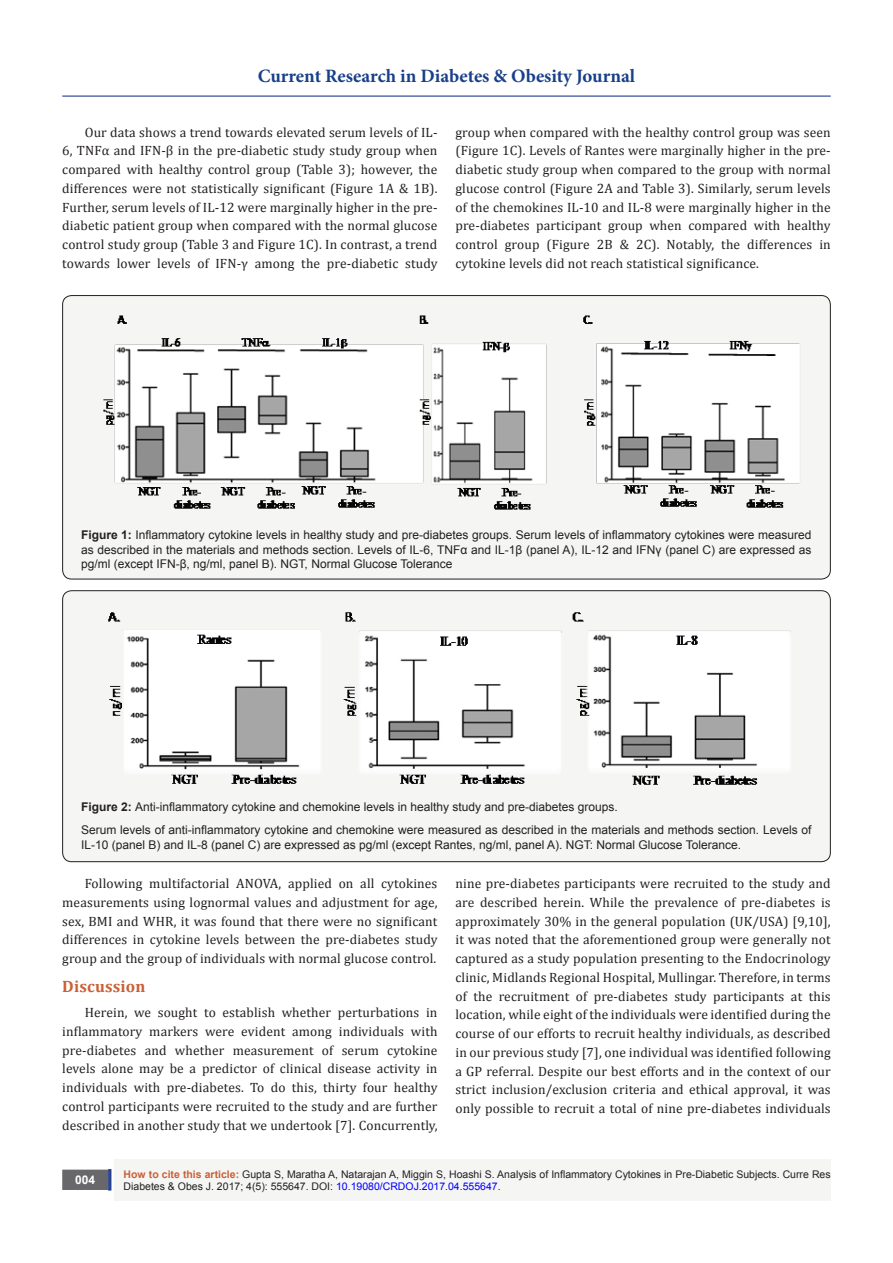
<style>
.page{position:relative;width:893px;height:1263px;background:#fff}
.page>*{position:absolute;margin:0;border:0;box-sizing:border-box;transform-origin:0 0}
.t1{font:700 18.9px "Minion Pro";color:#183f89}
.t2{font:700 16.5px "Cambria";letter-spacing:.01em;color:#ca6035}
.t3{font:13.5px/18.8px "Cambria";letter-spacing:.01em;color:#231f20;text-align:justify}
.t4{font:12px/14.4px "Arial";color:#231f20;text-align:justify}
.t5{font:700 12px "Arial";color:#fff}
.t6{font:10.5px/12.6px "Arial";color:#231f20}
.s1{font-weight:700}
.s2{font-weight:700;color:#ca6035}
.s3{color:#00f}
</style>
<div class="page">
<div style="left:115px;top:1160px;width:716px;height:41px;background:#f5f5f4"></div>
<div style="left:63px;top:1170px;width:44px;height:19px;background:#68676a"></div>
<div style="left:62px;top:1169px;width:46px;height:21px;border:2px solid #68676a"></div>
<div style="left:108px;top:1169px;width:3px;height:21px;background:#1c6d90;border:2px solid #253f8e"></div>
<hr style="left:62px;top:96px;width:769px;height:1px;background:#253f8e">
<div style="left:63px;top:296px;width:767px;height:283px;background:#f5f5f4;border-radius:9px"></div>
<img style="left:103px;top:315px;width:697px;height:195px">
<div style="left:63px;top:591px;width:767px;height:271px;background:#f5f5f4;border-radius:9px"></div>
<img style="left:108px;top:612px;width:683px;height:173px">
<h1 class="t1" style="left:258px;top:63px;width:379px">Current Research in Diabetes &amp; Obesity Journal</h1>
<p class="t3" style="left:62px;top:122px;width:377px;text-indent:22px">Our data shows a trend towards elevated serum levels of IL-6, TNFα and IFN-β in the pre-diabetic study study group when compared with healthy control group (Table 3); however, the differences were not statistically significant (Figure 1A &amp; 1B).<br>Further, serum levels of IL-12 were marginally higher in the pre&shy;diabetic patient group when compared with the normal glucose control study group (Table 3 and Figure 1C). In contrast, a trend towards lower levels of IFN-γ among the pre-diabetic study</p>
<p class="t3" style="left:455px;top:122px;width:377px">group when compared with the healthy control group was seen (Figure 1C). Levels of Rantes were marginally higher in the pre&shy;diabetic study group when compared to the group with normal glucose control (Figure 2A and Table 3). Similarly, serum levels of the chemokines IL-10 and IL-8 were marginally higher in the pre-diabetes participant group when compared with healthy control group (Figure 2B &amp; 2C). Notably, the differences in cytokine levels did not reach statistical significance.</p>
<p class="t4" style="left:81px;top:528px;width:732px"><span class="s1">Figure 1:</span> Inflammatory cytokine levels in healthy study and pre-diabetes groups. Serum levels of inflammatory cytokines were measured as described in the materials and methods section. Levels of IL-6, TNFα and IL-1β (panel A), IL-12 and IFNγ (panel C) are expressed as pg/ml (except IFN-β, ng/ml, panel B). NGT, Normal Glucose Tolerance</p>
<p class="t4" style="left:81px;top:795px;width:732px;line-height:23.4px"><span class="s1">Figure 2:</span> Anti-inflammatory cytokine and chemokine levels in healthy study and pre-diabetes groups.<br>Serum levels of anti-inflammatory cytokine and chemokine were measured as described in the materials and methods section. Levels of</p>
<p class="t4" style="left:81px;top:837px;width:662px">IL-10 (panel B) and IL-8 (panel C) are expressed as pg/ml (except Rantes, ng/ml, panel A). NGT: Normal Glucose Tolerance.</p>
<p class="t3" style="left:62px;top:874px;width:377px;text-indent:22px">Following multifactorial ANOVA, applied on all cytokines measurements using lognormal values and adjustment for age, sex, BMI and WHR, it was found that there were no significant differences in cytokine levels between the pre-diabetes study group and the group of individuals with normal glucose control.</p>
<p class="t2" style="left:62px;top:975px;width:85px">Discussion</p>
<p class="t3" style="left:62px;top:1003px;width:377px;text-indent:22px">Herein, we sought to establish whether perturbations in inflammatory markers were evident among individuals with pre-diabetes and whether measurement of serum cytokine levels alone may be a predictor of clinical disease activity in individuals with pre-diabetes. To do this, thirty four healthy control participants were recruited to the study and are further described in another study that we undertook [7]. Concurrently,</p>
<p class="t3" style="left:455px;top:874px;width:377px">nine pre-diabetes participants were recruited to the study and are described herein. While the prevalence of pre-diabetes is approximately 30% in the general population (UK/USA) [9,10], it was noted that the aforementioned group were generally not captured as a study population presenting to the Endocrinology clinic, Midlands Regional Hospital, Mullingar. Therefore, in terms of the recruitment of pre-diabetes study participants at this location, while eight of the individuals were identified during the course of our efforts to recruit healthy individuals, as described in our previous study [7], one individual was identified following a GP referral. Despite our best efforts and in the context of our strict inclusion/exclusion criteria and ethical approval, it was only possible to recruit a total of nine pre-diabetes individuals</p>
<p class="t5" style="left:75px;top:1172px;width:22px">004</p>
<p class="t6" style="left:124px;top:1168px;width:709px"><span class="s2">How to cite this article:</span> Gupta S, Maratha A, Natarajan A, Miggin S, Hoashi S. Analysis of Inflammatory Cytokines in Pre-Diabetic Subjects. Curre Res<br>Diabetes &amp; Obes J. 2017; 4(5): 555647. DOI: <span class="s3">10.19080/CRDOJ.2017.04.555647.</span></p>
</div>
